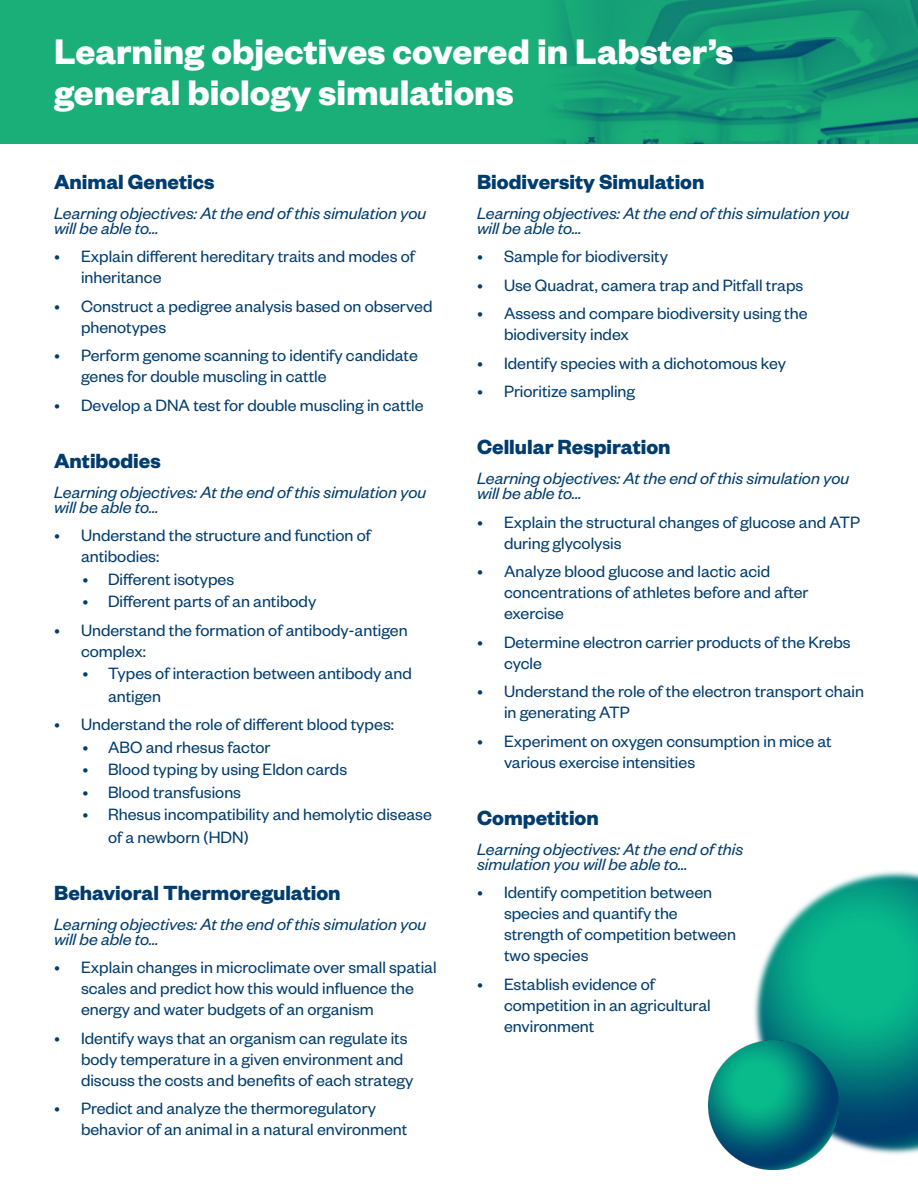
<style>
.page{position:relative;width:918px;height:1188px;background:#fff}
.page>*{position:absolute;margin:0;border:0;box-sizing:border-box;transform-origin:0 0}
.Dark_title{font:700 39px/40.5px "Founders Grotesk";color:#fff}
.t1{font:700 22.5px "Founders Grotesk";color:#003c6e}
.t2{font:18px/21px "Founders Grotesk";color:#003c6e}
.t3{font:italic 18px/15px "Founders Grotesk";color:#003c6e}
</style>
<div class="page">
<img style="left:754px;top:871px;width:164px;height:284px">
<img style="left:709px;top:1040px;width:129px;height:130px">
<img style="left:0;top:0;width:918px;height:144px">
<p class="Dark_title" style="left:54px;top:29px;width:681px">Learning objectives covered in Labster’s general biology simulations</p>
<p class="t1" style="left:54px;top:167px;width:162px">Animal Genetics</p>
<p class="t3" style="left:54px;top:205px;width:374px">Learning objectives: At the end of this simulation you will be able to…</p>
<p class="t2" style="left:81px;top:245px;width:336px;text-indent:-27px">• Explain different hereditary traits and modes of inheritance</p>
<p class="t2" style="left:81px;top:295px;width:353px;text-indent:-27px">• Construct a pedigree analysis based on observed phenotypes</p>
<p class="t2" style="left:81px;top:344px;width:338px;text-indent:-27px">• Perform genome scanning to identify candidate genes for double muscling in cattle</p>
<p class="t2" style="left:54px;top:394px;width:371px">• Develop a DNA test for double muscling in cattle</p>
<p class="t1" style="left:54px;top:446px;width:108px">Antibodies</p>
<p class="t3" style="left:54px;top:484px;width:374px">Learning objectives: At the end of this simulation you will be able to…</p>
<p class="t2" style="left:81px;top:524px;width:291px;text-indent:-27px">• Understand the structure and function of antibodies:</p>
<p class="t2" style="left:82px;top:568px;width:153px">• Different isotypes</p>
<p class="t2" style="left:82px;top:590px;width:235px">• Different parts of an antibody</p>
<p class="t2" style="left:81px;top:619px;width:328px;text-indent:-27px">• Understand the formation of antibody-antigen complex:</p>
<p class="t2" style="left:108px;top:661px;width:305px;line-height:22.5px;text-indent:-26px">• Types of interaction between antibody and antigen</p>
<p class="t2" style="left:54px;top:713px;width:341px">• Understand the role of different blood types:</p>
<p class="t2" style="left:82px;top:736px;width:190px">• ABO and rhesus factor</p>
<p class="t2" style="left:82px;top:758px;width:266px">• Blood typing by using Eldon cards</p>
<p class="t2" style="left:82px;top:781px;width:160px">• Blood transfusions</p>
<p class="t2" style="left:108px;top:802px;width:325px;line-height:22.5px;text-indent:-26px">• Rhesus incompatibility and hemolytic disease of a newborn (HDN)</p>
<p class="t1" style="left:54px;top:878px;width:288px">Behavioral Thermoregulation</p>
<p class="t3" style="left:54px;top:916px;width:374px">Learning objectives: At the end of this simulation you will be able to…</p>
<p class="t2" style="left:81px;top:956px;width:357px;text-indent:-27px">• Explain changes in microclimate over small spatial scales and predict how this would influence the energy and water budgets of an organism</p>
<p class="t2" style="left:81px;top:1027px;width:334px;text-indent:-27px">• Identify ways that an organism can regulate its body temperature in a given environment and discuss the costs and benefits of each strategy</p>
<p class="t2" style="left:81px;top:1097px;width:328px;text-indent:-27px">• Predict and analyze the thermoregulatory behavior of an animal in a natural environment</p>
<p class="t1" style="left:477px;top:167px;width:229px">Biodiversity Simulation</p>
<p class="t3" style="left:477px;top:205px;width:374px">Learning objectives: At the end of this simulation you will be able to…</p>
<p class="t2" style="left:477px;top:245px;width:193px">• Sample for biodiversity</p>
<p class="t2" style="left:477px;top:274px;width:328px">• Use Quadrat, camera trap and Pitfall traps</p>
<p class="t2" style="left:504px;top:302px;width:305px;text-indent:-27px">• Assess and compare biodiversity using the biodiversity index</p>
<p class="t2" style="left:477px;top:352px;width:311px">• Identify species with a dichotomous key</p>
<p class="t2" style="left:477px;top:380px;width:160px">• Prioritize sampling</p>
<p class="t1" style="left:477px;top:433px;width:195px">Cellular Respiration</p>
<p class="t3" style="left:477px;top:470px;width:374px">Learning objectives: At the end of this simulation you will be able to…</p>
<p class="t2" style="left:504px;top:511px;width:358px;text-indent:-27px">• Explain the structural changes of glucose and ATP during glycolysis</p>
<p class="t2" style="left:504px;top:560px;width:306px;text-indent:-27px">• Analyze blood glucose and lactic acid concentrations of athletes before and after exercise</p>
<p class="t2" style="left:504px;top:631px;width:348px;text-indent:-27px">• Determine electron carrier products of the Krebs cycle</p>
<p class="t2" style="left:504px;top:680px;width:362px;text-indent:-27px">• Understand the role of the electron transport chain in generating ATP</p>
<p class="t2" style="left:504px;top:730px;width:329px;text-indent:-27px">• Experiment on oxygen consumption in mice at various exercise intensities</p>
<p class="t1" style="left:477px;top:803px;width:123px">Competition</p>
<p class="t3" style="left:477px;top:841px;width:268px">Learning objectives: At the end of this simulation you will be able to…</p>
<p class="t2" style="left:504px;top:881px;width:233px;text-indent:-27px">• Identify competition between species and quantify the strength of competition between two species</p>
<p class="t2" style="left:504px;top:973px;width:208px;text-indent:-27px">• Establish evidence of competition in an agricultural environment</p>
</div>
